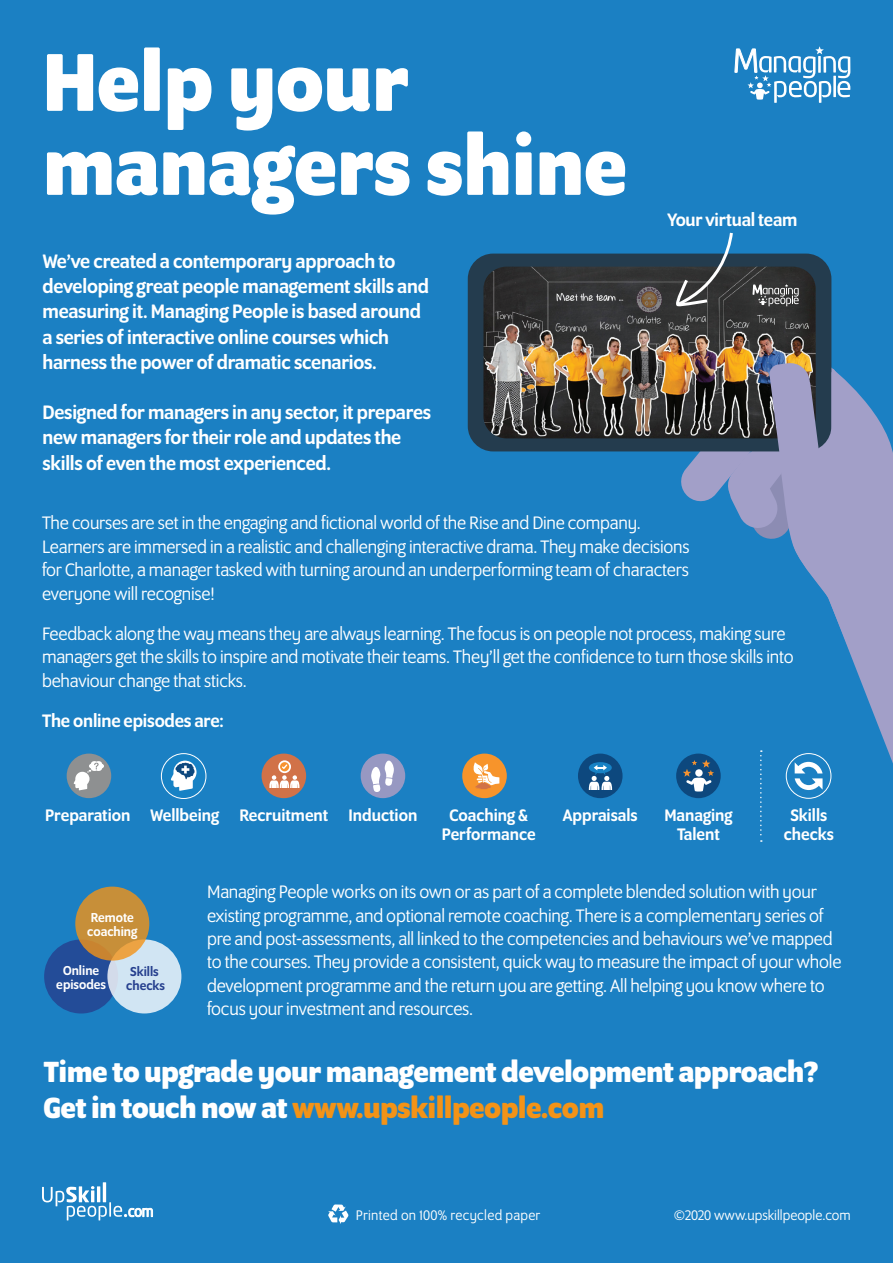
<style>
.page{position:relative;width:893px;height:1263px;background:#1b80c3}
.page>*{position:absolute;margin:0;border:0;box-sizing:border-box;transform-origin:0 0}
.t1{font:700 88.5px/84px "Program OT";letter-spacing:-.01em;color:#fff}
.t2{font:700 31.5px/36px "Program OT";letter-spacing:-.02em;color:#fff}
.t3{font:500 21px/25.2px "Program OT";letter-spacing:-.01em;color:#fff}
.t4{font:19.5px/23.4px "Program OT";letter-spacing:-.01em;color:#fff}
.t5{font:500 19.5px "Program OT";letter-spacing:-.01em;color:#fff}
.t6{font:500 18px/19.5px "Program OT";color:#fff;text-align:center}
.t7{font:15px "Program OT";letter-spacing:.01em;color:#fff}
.t8{font:500 13.95px/14px "Program OT";color:#fff;text-align:center}
.t9{font:500 13.95px/14px "Program OT";color:#253f8e}
.s1{color:#f39317}
</style>
<div class="page">
<svg style="left:735px;top:46px;width:115px;height:57px"></svg>
<hr style="left:103px;top:1182px;width:3px;height:20px;background:#fff">
<svg style="left:42px;top:1186px;width:111px;height:34px"></svg>
<div style="left:44px;top:939px;width:74px;height:74px;background:#234c98;border-radius:50%"></div>
<div style="left:107px;top:939px;width:74px;height:74px;background:#d1e5f3;border-radius:50%"></div>
<svg style="left:75px;top:886px;width:74px;height:75px;background:#c78f3b"></svg>
<div style="left:67px;top:753px;width:44px;height:45px;background:#8e9091;border-radius:50%"></div>
<svg style="left:74px;top:761px;width:30px;height:29px"></svg>
<div style="left:262px;top:753px;width:44px;height:45px;background:#d17248;border-radius:50%"></div>
<svg style="left:269px;top:775px;width:30px;height:12px"></svg>
<svg style="left:279px;top:761px;width:11px;height:11px"></svg>
<div style="left:278px;top:760px;width:13px;height:13px;border:2px solid #fff;border-radius:50%"></div>
<svg style="left:282px;top:764px;width:5px;height:5px"></svg>
<div style="left:578px;top:753px;width:44px;height:45px;background:#0d487e;border-radius:50%"></div>
<div style="left:589px;top:762px;width:23px;height:11px;background:#1782c5;border-radius:50%"></div>
<svg style="left:589px;top:765px;width:23px;height:24px"></svg>
<div style="left:361px;top:753px;width:44px;height:45px;background:#9798c2;border-radius:50%"></div>
<svg style="left:371px;top:760px;width:23px;height:32px"></svg>
<div style="left:676px;top:753px;width:45px;height:45px;background:#0d487e;border-radius:50%"></div>
<svg style="left:683px;top:760px;width:31px;height:32px"></svg>
<div style="left:162px;top:753px;width:44px;height:45px;background:#1782c5;border-radius:50%"></div>
<svg style="left:171px;top:761px;width:26px;height:30px"></svg>
<div style="left:161px;top:753px;width:45px;height:46px;border:1px solid #fff;border-radius:50%"></div>
<div style="left:462px;top:753px;width:45px;height:45px;background:#f7942b;border-radius:50%"></div>
<svg style="left:473px;top:762px;width:26px;height:27px"></svg>
<svg style="left:760px;top:750px;width:2px;height:92px"></svg>
<svg style="left:679px;top:360px;width:153px;height:179px"></svg>
<div style="left:468px;top:254px;width:363px;height:197px;background:#243c4e;border-radius:25px"></div>
<img style="left:483px;top:267px;width:333px;height:171px">
<svg style="left:769px;top:362px;width:124px;height:434px;fill:#a29fc8"></svg>
<svg style="left:753px;top:284px;width:46px;height:22px"></svg>
<svg style="left:328px;top:1204px;width:20px;height:20px"></svg>
<svg style="left:675px;top:232px;width:60px;height:77px"></svg>
<p class="t1" style="left:43px;top:39px;width:586px">Help your managers shine</p>
<p class="t3" style="left:43px;top:248px;width:388px">We’ve created a contemporary approach to developing great people management skills and measuring it. Managing People is based around a series of interactive online courses which harness the power of dramatic scenarios.</p>
<p class="t3" style="left:43px;top:400px;width:390px">Designed for managers in any sector, it prepares new managers for their role and updates the skills of even the most experienced.</p>
<p class="t5" style="left:667px;top:208px;width:131px">Your virtual team</p>
<p class="t4" style="left:42px;top:511px;width:649px">The courses are set in the engaging and fictional world of the Rise and Dine company.<br>Learners are immersed in a realistic and challenging interactive drama. They make decisions for Charlotte, a manager tasked with turning around an underperforming team of characters everyone will recognise!</p>
<p class="t4" style="left:42px;top:622px;width:753px">Feedback along the way means they are always learning. The focus is on people not process, making sure managers get the skills to inspire and motivate their teams. They’ll get the confidence to turn those skills into behaviour change that sticks.</p>
<p class="t5" style="left:42px;top:710px;width:183px">The online episodes are:</p>
<p class="t6" style="left:45px;top:805px;width:87px">Preparation</p>
<p class="t6" style="left:239px;top:805px;width:90px">Recruitment</p>
<p class="t6" style="left:349px;top:805px;width:70px">Induction</p>
<p class="t6" style="left:563px;top:805px;width:76px">Appraisals</p>
<p class="t6" style="left:664px;top:805px;width:70px">Managing<br>Talent</p>
<p class="t6" style="left:150px;top:805px;width:70px">Wellbeing</p>
<p class="t6" style="left:442px;top:805px;width:95px">Coaching &amp;<br>Performance</p>
<p class="t6" style="left:784px;top:805px;width:51px">Skills checks</p>
<p class="t8" style="left:87px;top:910px;width:52px;text-align:left">Remote coaching</p>
<p class="t8" style="left:56px;top:963px;width:51px">Online episodes</p>
<p class="t9" style="left:126px;top:965px;width:40px">Skills checks</p>
<p class="t4" style="left:207px;top:880px;width:636px">Managing People works on its own or as part of a complete blended solution with your existing programme, and optional remote coaching. There is a complementary series of pre and post-assessments, all linked to the competencies and behaviours we’ve mapped to the courses. They provide a consistent, quick way to measure the impact of your whole development programme and the return you are getting. All helping you know where to focus your investment and resources.</p>
<p class="t2" style="left:43px;top:1053px;width:777px">Time to upgrade your management development approach?<br>Get in touch now at <span class="s1">www.upskillpeople.com</span></p>
<p class="t7" style="left:356px;top:1206px;width:186px">Printed on 100% recycled paper</p>
<p class="t7" style="left:674px;top:1206px;width:179px">©2020 www.upskillpeople.com</p>
</div>
